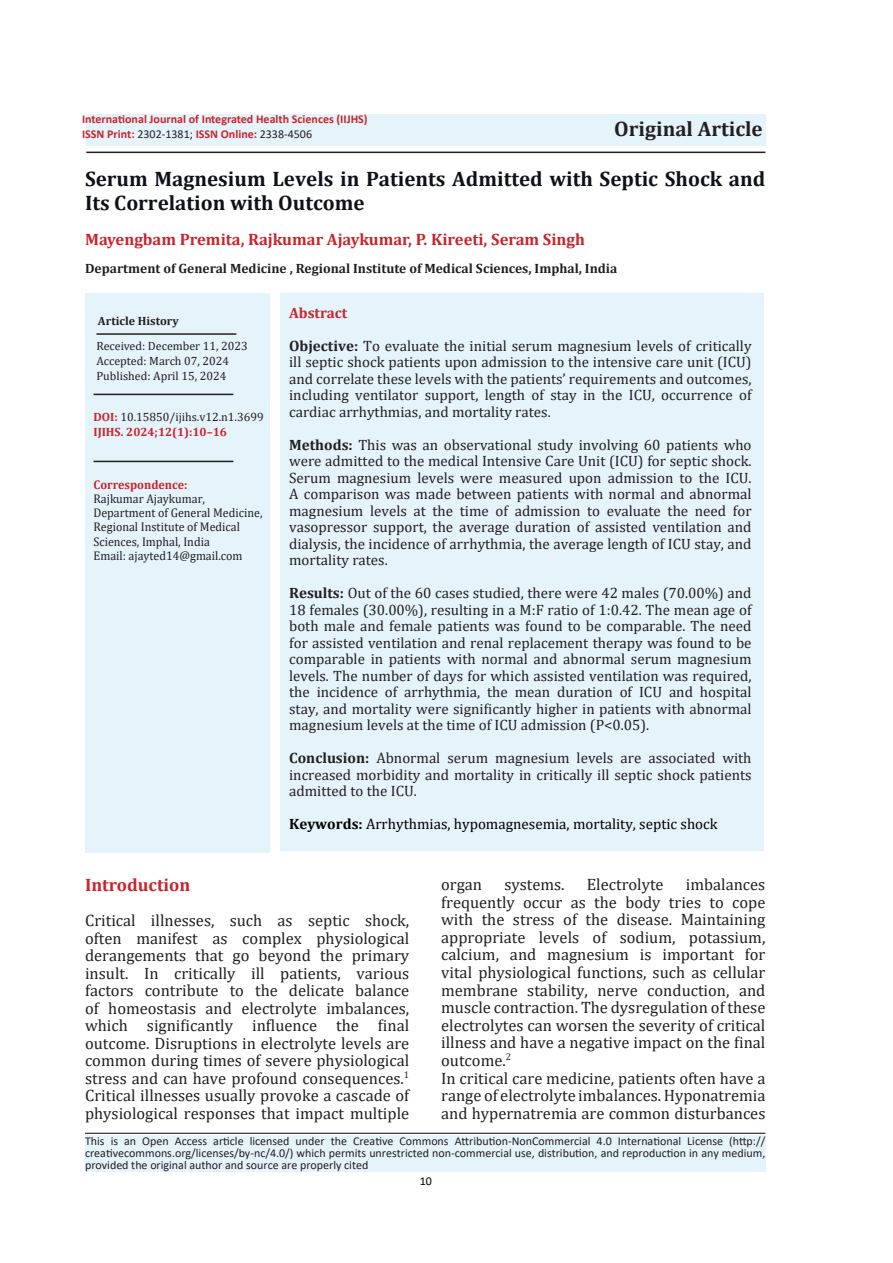
<style>
.page{position:relative;width:893px;height:1263px;background:#fff}
.page>*{position:absolute;margin:0;border:0;box-sizing:border-box;transform-origin:0 0}
.Judul{font:700 21px/24px "Cambria";color:#0e101a}
.t1{font:700 21px "Cambria";color:#231f20}
.Sub_Judul{font:700 18px "Cambria";color:#c8242b}
.Isi_Artikel{font:16.5px/17.5px "Cambria";color:#231f20;text-align:justify}
.Penulis{font:700 16.5px "Cambria";color:#c8242b}
.Isi_Abstrak_New{font:15px/16.5px "Cambria";color:#231f20;text-align:justify}
.Isi_Abstrak_New-2{font:15px "Cambria";color:#000}
.Sub_Judul-2{font:700 15px "Cambria";color:#c8242b}
.Department_Author{font:700 13.5px "Cambria";color:#231f20}
.correspondence{font:12.6px/14.1px "Cambria";color:#231f20;scale:.95 1}
.correspondence-2{font:700 12.6px "Cambria";color:#c8242b;scale:.95 1}
.t2{font:12px/12px "Calibri";color:#231f20;text-align:justify}
.correspondence-3{font:12px "Cambria";color:#231f20}
.correspondence-4{font:700 12px "Calibri";color:#c8242b}
.correspondence-5{font:700 12px "Cambria";color:#c8242b}
.Article_info{font:700 12px "Cambria";color:#231f20}
.t3{font:12px "Calibri";color:#000}
.s1{font-weight:400;color:#231f20}
.s2{font-weight:700;color:#c8242b}
.s3{font-weight:700}
</style>
<div class="page">
<hr style="left:86px;top:152px;width:679px;height:1px;background:#231f20">
<div style="left:86px;top:114px;width:679px;height:32px;background:#e5f3fb"></div>
<div style="left:85px;top:1135px;width:680px;height:37px;background:#e5f3fb"></div>
<hr style="left:85px;top:1133px;width:680px;height:1px;background:#231f20">
<div style="left:279px;top:292px;width:486px;height:560px;background:#e5f3fb"></div>
<div style="left:279px;top:291px;width:486px;height:562px;border:2px solid #fff"></div>
<div style="left:85px;top:293px;width:185px;height:560px;background:#e5f3fb"></div>
<hr style="left:96px;top:333px;width:140px;height:2px;background:#231f20">
<hr style="left:93px;top:394px;width:140px;height:1px;background:#231f20">
<hr style="left:93px;top:461px;width:140px;height:1px;background:#231f20">
<p class="correspondence-4" style="left:82px;top:110px;width:287px">International Journal of Integrated Health Sciences (IIJHS)</p>
<p class="correspondence-4" style="left:82px;top:125px;width:232px">ISSN Print: <span class="s1">2302-1381;</span> ISSN Online: <span class="s1">2338-4506</span></p>
<p class="t1" style="left:614px;top:114px;width:150px">Original Article</p>
<p class="Judul" style="left:85px;top:167px;width:682px">Serum Magnesium Levels in Patients Admitted with Septic Shock and<br>Its Correlation with Outcome</p>
<p class="Penulis" style="left:85px;top:227px;width:501px">Mayengbam Premita, Rajkumar Ajaykumar, P. Kireeti, Seram Singh</p>
<p class="Department_Author" style="left:85px;top:259px;width:534px">Department of General Medicine , Regional Institute of Medical Sciences, Imphal, India</p>
<p class="Article_info" style="left:98px;top:312px;width:82px">Article History</p>
<p class="correspondence-3" style="left:96px;top:339px;width:153px">Received: December 11, 2023</p>
<p class="correspondence-3" style="left:96px;top:354px;width:134px">Accepted: March 07, 2024</p>
<p class="correspondence-3" style="left:96px;top:369px;width:132px">Published: April 15, 2024</p>
<p class="correspondence-3" style="left:93px;top:410px;width:172px"><span class="s2">DOI:</span> 10.15850/ijihs.v12.n1.3699</p>
<p class="correspondence-5" style="left:93px;top:423px;width:135px">IJIHS. 2024;12(1):10–16</p>
<p class="correspondence-2" style="left:93px;top:476px;width:100px">Correspondence:</p>
<p class="correspondence" style="left:93px;top:492px;width:179px">Rajkumar Ajaykumar,<br>Department of General Medicine,<br>Regional Institute of Medical<br>Sciences, Imphal, India<br>Email: ajayted14@gmail.com</p>
<p class="Sub_Judul-2" style="left:289px;top:302px;width:60px">Abstract</p>
<p class="Isi_Abstrak_New" style="left:289px;top:337px;width:464px"><span class="s3">Objective:</span> To evaluate the initial serum magnesium levels of critically ill septic shock patients upon admission to the intensive care unit (ICU) and correlate these levels with the patients’ requirements and outcomes, including ventilator support, length of stay in the ICU, occurrence of cardiac arrhythmias, and mortality rates.</p>
<p class="Isi_Abstrak_New" style="left:289px;top:436px;width:464px"><span class="s3">Methods:</span> This was an observational study involving 60 patients who were admitted to the medical Intensive Care Unit (ICU) for septic shock.<br>Serum magnesium levels were measured upon admission to the ICU.<br>A comparison was made between patients with normal and abnormal magnesium levels at the time of admission to evaluate the need for vasopressor support, the average duration of assisted ventilation and dialysis, the incidence of arrhythmia, the average length of ICU stay, and mortality rates.</p>
<p class="Isi_Abstrak_New" style="left:289px;top:585px;width:464px"><span class="s3">Results:</span> Out of the 60 cases studied, there were 42 males (70.00%) and 18 females (30.00%), resulting in a M:F ratio of 1:0.42. The mean age of both male and female patients was found to be comparable. The need for assisted ventilation and renal replacement therapy was found to be comparable in patients with normal and abnormal serum magnesium levels. The number of days for which assisted ventilation was required, the incidence of arrhythmia, the mean duration of ICU and hospital stay, and mortality were significantly higher in patients with abnormal magnesium levels at the time of ICU admission (P&lt;0.05).</p>
<p class="Isi_Abstrak_New" style="left:289px;top:750px;width:464px"><span class="s3">Conclusion:</span> Abnormal serum magnesium levels are associated with increased morbidity and mortality in critically ill septic shock patients admitted to the ICU.</p>
<p class="Isi_Abstrak_New-2" style="left:289px;top:815px;width:430px"><span class="s3">Keywords:</span> Arrhythmias, hypomagnesemia, mortality, septic shock</p>
<p class="Sub_Judul" style="left:85px;top:872px;width:107px">Introduction</p>
<p class="Isi_Artikel" style="left:85px;top:912px;width:326px">Critical illnesses, such as septic shock, often manifest as complex physiological derangements that go beyond the primary insult. In critically ill patients, various factors contribute to the delicate balance of homeostasis and electrolyte imbalances, which significantly influence the final outcome. Disruptions in electrolyte levels are common during times of severe physiological stress and can have profound consequences.<sup>1<br></sup>Critical illnesses usually provoke a cascade of physiological responses that impact multiple</p>
<p class="Isi_Artikel" style="left:441px;top:876px;width:326px;text-indent:245px">imbalances frequently occur as the body tries to cope with the stress of the disease. Maintaining appropriate levels of sodium, potassium, calcium, and magnesium is important for vital physiological functions, such as cellular membrane stability, nerve conduction, and muscle contraction. The dysregulation of these electrolytes can worsen the severity of critical illness and have a negative impact on the final outcome.<sup>2</sup></p>
<p class="Isi_Artikel" style="left:441px;top:1069px;width:326px">In critical care medicine, patients often have a range of electrolyte imbalances. Hyponatremia and hypernatremia are common disturbances</p>
<p class="Isi_Artikel" style="left:441px;top:876px;width:43px">organ</p>
<p class="Isi_Artikel" style="left:504px;top:876px;width:62px">systems.</p>
<p class="Isi_Artikel" style="left:587px;top:876px;width:78px">Electrolyte</p>
<p class="t2" style="left:85px;top:1134px;width:682px">This is an Open Access article licensed under the Creative Commons Attribution-NonCommercial 4.0 International License (http:// creativecommons.org/licenses/by-nc/4.0/) which permits unrestricted non-commercial use, distribution, and reproduction in any medium, provided the original author and source are properly cited</p>
<p class="t3" style="left:420px;top:1172px;width:14px">10</p>
</div>
